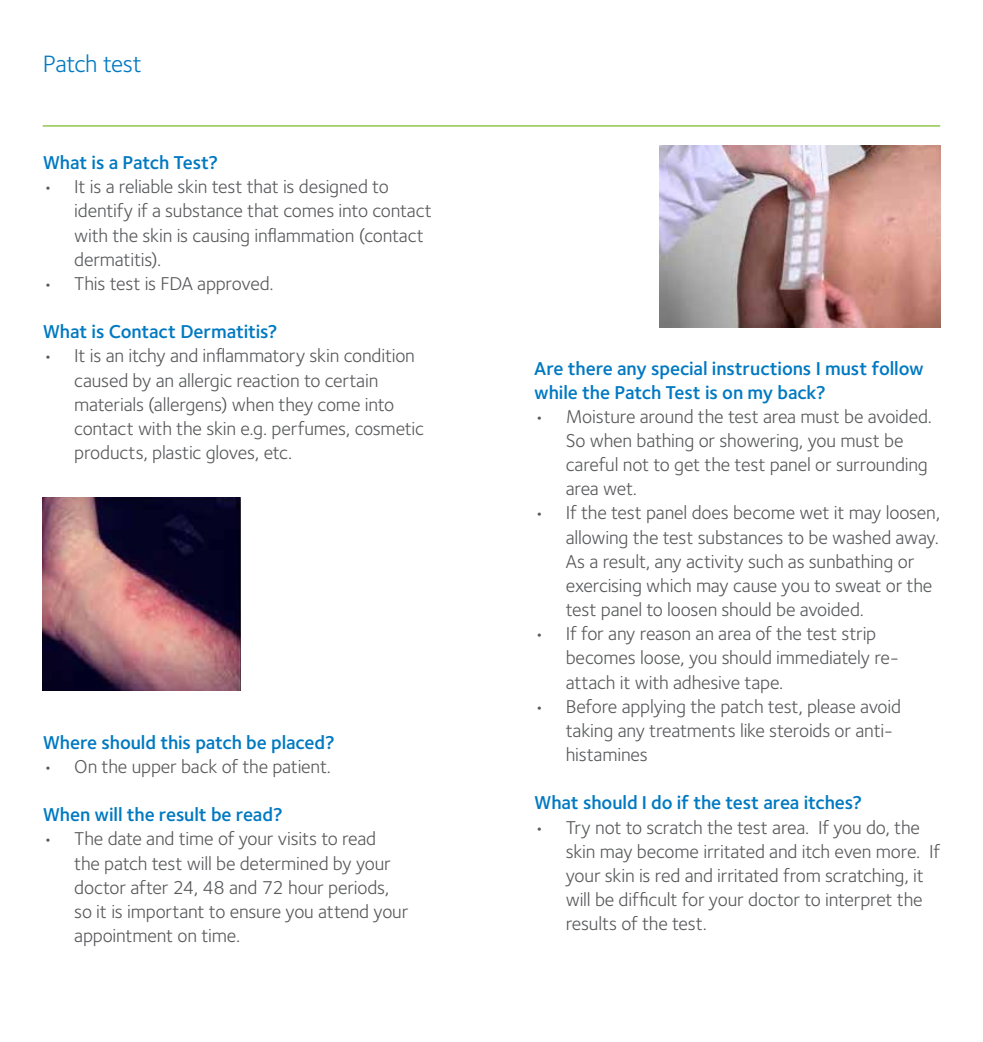
<style>
.page{position:relative;width:983px;height:1042px;background:#fff}
.page>*{position:absolute;margin:0;border:0;box-sizing:border-box;transform-origin:0 0}
.t1{font:24.5px "Foundry Sterling";letter-spacing:-.02em;color:#0079c1}
.t2{font:19.25px/24.2px "Foundry Sterling";letter-spacing:-.01em;color:#58595b}
.t3{font:600 19.25px/24.2px "Foundry Sterling";letter-spacing:-.005em;color:#0079c1}
</style>
<div class="page">
<hr style="left:43px;top:125px;width:896px;height:2px;background:#a0cf67">
<img style="left:43px;top:497px;width:197px;height:193px">
<img style="left:659px;top:146px;width:280px;height:181px">
<p class="t1" style="left:43px;top:47px;width:101px">Patch test</p>
<p class="t3" style="left:43px;top:150px;width:177px">What is a Patch Test?</p>
<p class="t2" style="left:74px;top:174px;width:359px;text-indent:-31px">• It is a reliable skin test that is designed to identify if a substance that comes into contact with the skin is causing inflammation (contact dermatitis).</p>
<p class="t2" style="left:43px;top:271px;width:232px">• This test is FDA approved.</p>
<p class="t3" style="left:43px;top:319px;width:236px">What is Contact Dermatitis?</p>
<p class="t2" style="left:74px;top:343px;width:351px;text-indent:-31px">• It is an itchy and inflammatory skin condition caused by an allergic reaction to certain materials (allergens) when they come into contact with the skin e.g. perfumes, cosmetic products, plastic gloves, etc.</p>
<p class="t3" style="left:43px;top:730px;width:293px">Where should this patch be placed?</p>
<p class="t2" style="left:43px;top:754px;width:290px">• On the upper back of the patient.</p>
<p class="t3" style="left:43px;top:802px;width:241px">When will the result be read?</p>
<p class="t2" style="left:74px;top:826px;width:335px;text-indent:-31px">• The date and time of your visits to read<br>the patch test will be determined by your doctor after 24, 48 and 72 hour periods, so it is important to ensure you attend your appointment on time.</p>
<p class="t3" style="left:534px;top:356px;width:391px">Are there any special instructions I must follow while the Patch Test is on my back?</p>
<p class="t2" style="left:565px;top:404px;width:368px;text-indent:-31px">• Moisture around the test area must be avoided.<br>So when bathing or showering, you must be careful not to get the test panel or surrounding area wet.</p>
<p class="t2" style="left:565px;top:500px;width:376px;text-indent:-32px">• If the test panel does become wet it may loosen, allowing the test substances to be washed away.<br>As a result, any activity such as sunbathing or exercising which may cause you to sweat or the test panel to loosen should be avoided.</p>
<p class="t2" style="left:565px;top:621px;width:335px;text-indent:-31px">• If for any reason an area of the test strip becomes loose, you should immediately re&shy;attach it with adhesive tape.</p>
<p class="t2" style="left:565px;top:694px;width:337px;text-indent:-31px">• Before applying the patch test, please avoid taking any treatments like steroids or anti&shy;histamines</p>
<p class="t3" style="left:534px;top:790px;width:329px">What should I do if the test area itches?</p>
<p class="t2" style="left:565px;top:814px;width:376px;text-indent:-31px">• Try not to scratch the test area. If you do, the skin may become irritated and itch even more. If your skin is red and irritated from scratching, it will be difficult for your doctor to interpret the results of the test.</p>
</div>
